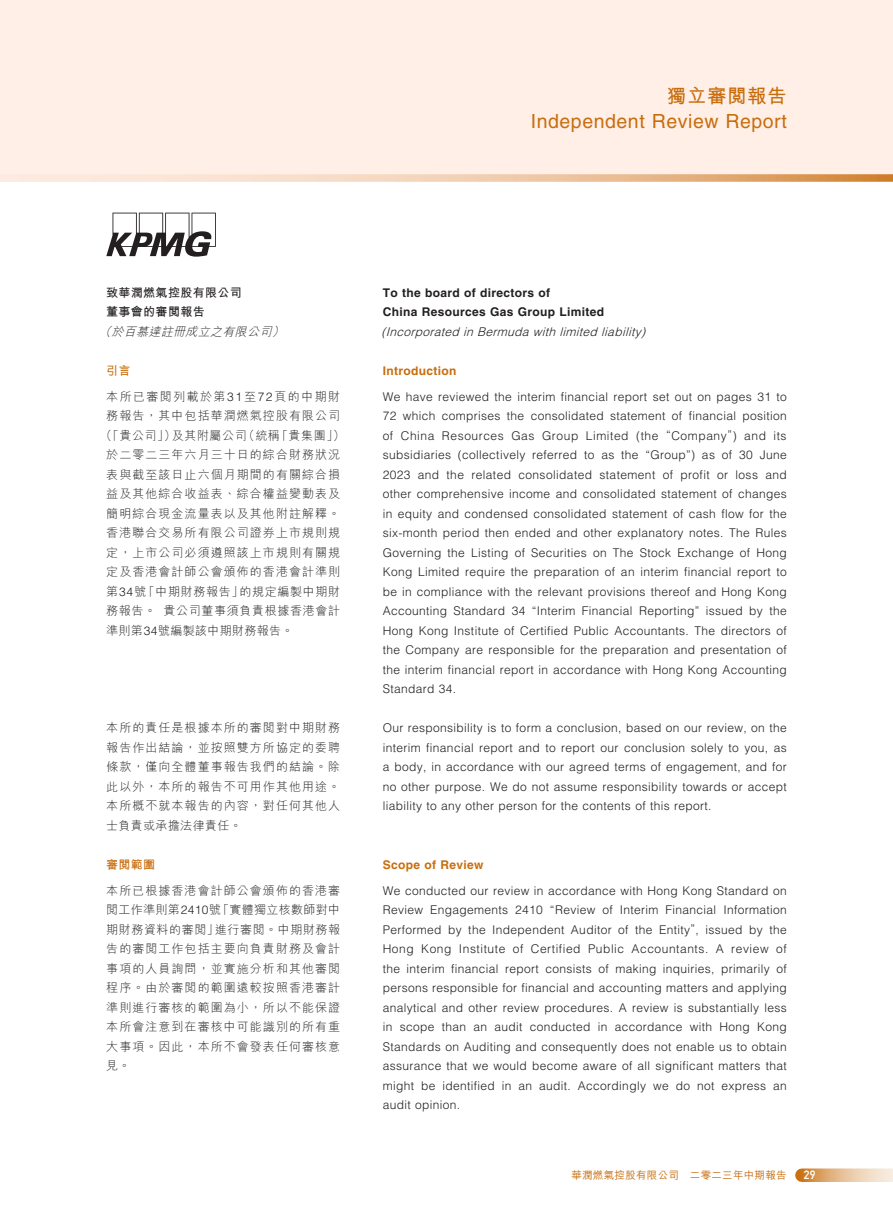
<style>
.page{position:relative;width:893px;height:1212px;background:#fff}
.page>*{position:absolute;margin:0;border:0;box-sizing:border-box;transform-origin:0 0}
.t1{font:19.5px "Helvetica LT Std";letter-spacing:.03em;color:#c86d0d}
.t2{font:700 19.5px "M Hei HK";letter-spacing:.03em;color:#c86d0d}
.t3{font:300 12px/19.5px "Helvetica LT Std";letter-spacing:.03em;color:#231f20;text-align:justify}
.t4{font:300 12px/19.5px "M Hei HK";letter-spacing:.09em;color:#231f20;text-align:justify}
.t5{font:700 12px/19.5px "Helvetica LT Std";letter-spacing:.03em;color:#231f20}
.t6{font:italic 300 12px "Helvetica LT Std";color:#231f20}
.t7{font:300 12px "M Hei HK";letter-spacing:.055em;color:#231f20}
.t8{font:700 12px "Helvetica LT Std";letter-spacing:.03em;color:#c86d0d}
.t9{font:300 12px "M Hei HK";letter-spacing:.05em;color:#231f20}
.t10{font:300 12px/25.8px "M Hei HK";letter-spacing:.115em;color:#231f20}
.t11{font:700 12px/19.5px "M Hei HK";letter-spacing:.03em;color:#231f20}
.t12{font:300 12px "M Hei HK";letter-spacing:.03em;color:#231f20}
.t13{font:italic 300 12px "M Hei HK";color:#231f20}
.t14{font:700 12px "M Hei HK";color:#c86d0d}
.t15{font:12px "DIN Mittelschrift Std";color:#fff}
.t16{font:500 10.5px "M Hei HK";letter-spacing:.03em;color:#c86d0d}
.s1{font-weight:700;color:#c86d0d}
.s2{font-family:"Helvetica LT Std"}
</style>
<div class="page">
<svg style="left:802px;top:1168px;width:91px;height:14px"></svg>
<div style="left:0;top:0;width:893px;height:182px;background:#ffefe7"></div>
<svg style="left:77px;top:174px;width:816px;height:8px;background:#eec7a5"></svg>
<svg style="left:106px;top:213px;width:110px;height:44px"></svg>
<h1 class="t2" style="left:667px;top:81px;width:121px">獨立審閱報告</h1>
<h1 class="t1" style="left:531px;top:110px;width:257px">Independent Review Report</h1>
<p class="t11" style="left:106px;top:282px;width:137px">致華潤燃氣控股有限公司董事會的審閱報告</p>
<p class="t13" style="left:99px;top:325px;width:189px">（於百慕達註冊成立之有限公司）</p>
<p class="t10" style="left:106px;top:357px;width:235px"><span class="s1">引言<br></span>本所已審閱列載於第<span class="s2">31</span>至<span class="s2">72</span>頁的中期財</p>
<p class="t4" style="left:106px;top:406px;width:235px">務報告，其中包括華潤燃氣控股有限公司</p>
<p class="t9" style="left:100px;top:429px;width:246px">（「貴公司」）及其附屬公司（統稱「貴集團」）</p>
<p class="t4" style="left:106px;top:445px;width:235px">於二零二三年六月三十日的綜合財務狀況</p>
<p class="t4" style="left:106px;top:464px;width:235px">表與截至該日止六個月期間的有關綜合損</p>
<p class="t4" style="left:106px;top:484px;width:235px">益及其他綜合收益表、綜合權益變動表及</p>
<p class="t4" style="left:106px;top:503px;width:235px">簡明綜合現金流量表以及其他附註解釋。</p>
<p class="t4" style="left:106px;top:523px;width:235px">香港聯合交易所有限公司證券上市規則規</p>
<p class="t4" style="left:106px;top:542px;width:235px">定，上市公司必須遵照該上市規則有關規</p>
<p class="t4" style="left:106px;top:562px;width:235px">定及香港會計師公會頒佈的香港會計準則</p>
<p class="t7" style="left:106px;top:585px;width:235px">第<span class="s2">34</span>號「中期財務報告」的規定編製中期財</p>
<p class="t7" style="left:106px;top:605px;width:235px">務報告。　貴公司董事須負責根據香港會計</p>
<p class="t12" style="left:106px;top:624px;width:189px">準則第<span class="s2">34</span>號編製該中期財務報告。</p>
<p class="t4" style="left:106px;top:718px;width:235px">本所的責任是根據本所的審閱對中期財務報告作出結論，並按照雙方所協定的委聘條款，僅向全體董事報告我們的結論。除此以外，本所的報告不可用作其他用途。本所概不就本報告的內容，對任何其他人士負責或承擔法律責任。</p>
<p class="t14" style="left:106px;top:856px;width:51px">審閱範圍</p>
<p class="t4" style="left:106px;top:880px;width:235px">本所已根據香港會計師公會頒佈的香港審閱工作準則第<span class="s2">2410</span>號「實體獨立核數師對中期財務資料的審閱」進行審閱。中期財務報告的審閱工作包括主要向負責財務及會計事項的人員詢問，並實施分析和其他審閱程序。由於審閱的範圍遠較按照香港審計準則進行審核的範圍為小，所以不能保證本所會注意到在審核中可能識別的所有重大事項。因此，本所不會發表任何審核意見。</p>
<p class="t5" style="left:383px;top:283px;width:223px">To the board of directors of<br>China Resources Gas Group Limited</p>
<p class="t6" style="left:381px;top:324px;width:269px">(Incorporated in Bermuda with limited liability)</p>
<p class="t8" style="left:383px;top:363px;width:75px">Introduction</p>
<p class="t3" style="left:383px;top:387px;width:406px">We have reviewed the interim financial report set out on pages 31 to 72 which comprises the consolidated statement of financial position of China Resources Gas Group Limited (the “Company”) and its subsidiaries (collectively referred to as the “Group”) as of 30 June 2023 and the related consolidated statement of profit or loss and other comprehensive income and consolidated statement of changes in equity and condensed consolidated statement of cash flow for the six-month period then ended and other explanatory notes. The Rules Governing the Listing of Securities on The Stock Exchange of Hong Kong Limited require the preparation of an interim financial report to be in compliance with the relevant provisions thereof and Hong Kong Accounting Standard 34 “Interim Financial Reporting” issued by the Hong Kong Institute of Certified Public Accountants. The directors of the Company are responsible for the preparation and presentation of the interim financial report in accordance with Hong Kong Accounting Standard 34.</p>
<p class="t3" style="left:383px;top:718px;width:406px">Our responsibility is to form a conclusion, based on our review, on the interim financial report and to report our conclusion solely to you, as a body, in accordance with our agreed terms of engagement, and for no other purpose. We do not assume responsibility towards or accept liability to any other person for the contents of this report.</p>
<p class="t8" style="left:383px;top:857px;width:102px">Scope of Review</p>
<p class="t3" style="left:383px;top:881px;width:406px">We conducted our review in accordance with Hong Kong Standard on Review Engagements 2410 “Review of Interim Financial Information Performed by the Independent Auditor of the Entity”, issued by the Hong Kong Institute of Certified Public Accountants. A review of the interim financial report consists of making inquiries, primarily of persons responsible for financial and accounting matters and applying analytical and other review procedures. A review is substantially less in scope than an audit conducted in accordance with Hong Kong Standards on Auditing and consequently does not enable us to obtain assurance that we would become aware of all significant matters that might be identified in an audit. Accordingly we do not express an audit opinion.</p>
<p class="t16" style="left:571px;top:1168px;width:217px">華潤燃氣控股有限公司 二零二三年中期報告</p>
<p class="t15" style="left:804px;top:1168px;width:13px">29</p>
</div>
